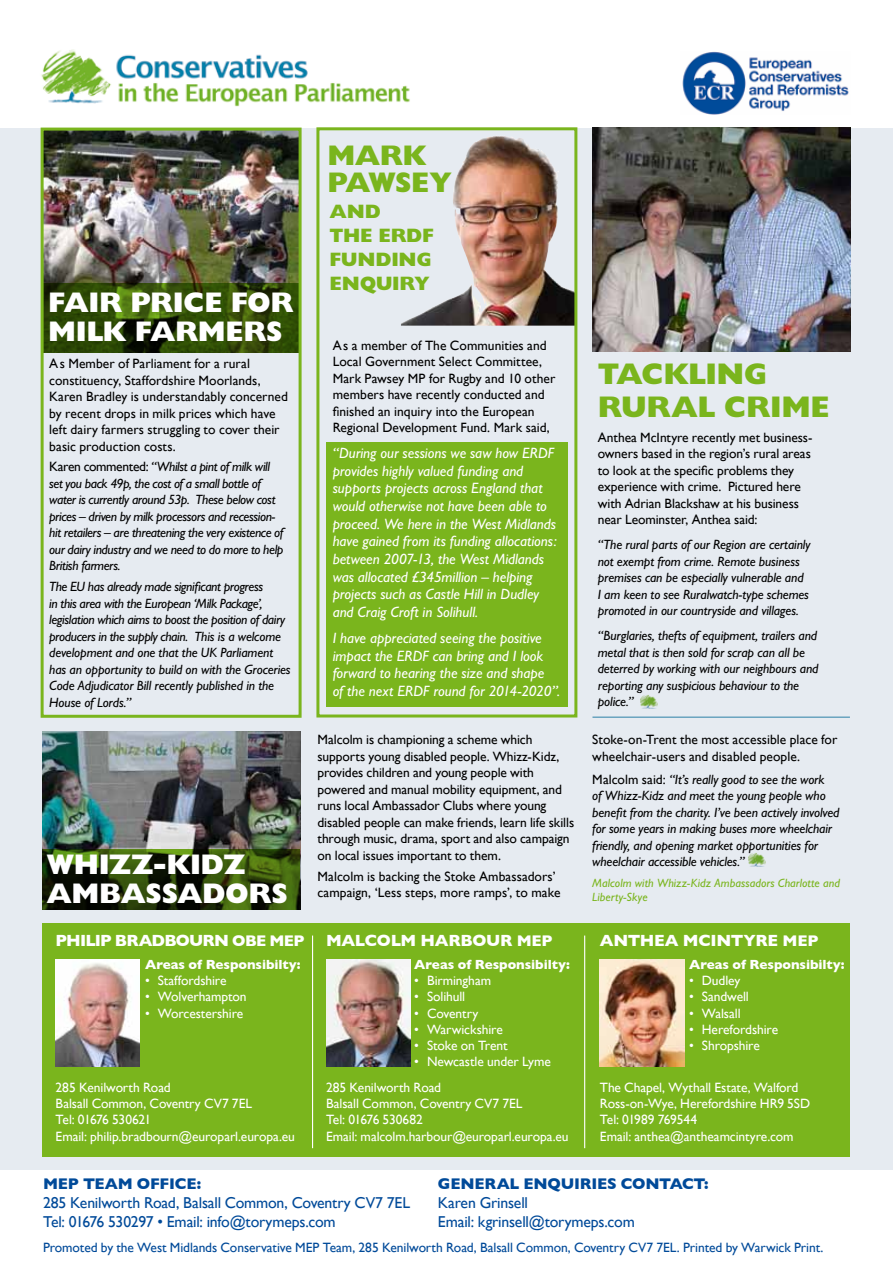
<style>
.page{position:relative;width:893px;height:1263px;background:#fff}
.page>*{position:absolute;margin:0;border:0;box-sizing:border-box;transform-origin:0 0}
.t1{font:800 30px/33px "Gill Sans";letter-spacing:-.015em;color:#7ab51d}
.t2{font:800 28.5px/28.5px "Gill Sans";letter-spacing:-.015em;color:#fff}
.t3{font:800 28.5px/27px "Gill Sans";letter-spacing:-.02em;color:#7ab51d}
.t4{font:800 19.5px/24px "Gill Sans";letter-spacing:-.01em;color:#7ab51d}
.t5{font:700 16.5px "Gill Sans";letter-spacing:-.02em;color:#fff}
.t6{font:700 16.5px "Gill Sans";letter-spacing:-.05em;color:#fff}
.t7{font:15.75px/18.9px "Gill Sans";letter-spacing:-.015em;color:#004a99}
.t8{font:700 15.75px "Gill Sans";letter-spacing:-.015em;color:#004a99}
.t9{font:italic 15px/17.7px "Gill Sans";color:#fff}
.t10{font:italic 13.5px/16.5px "Gill Sans";letter-spacing:-.015em;color:#000}
.t11{font:13.5px/16.5px "Gill Sans";color:#000}
.t12{font:13.5px/16.2px "Gill Sans";letter-spacing:-.005em;color:#fff}
.t13{font:13.5px "Gill Sans";letter-spacing:-.005em;color:#004a99}
.t14{font:700 13.5px "Gill Sans";letter-spacing:-.005em;color:#fff}
.t15{font:italic 12px/14.4px "Gill Sans";letter-spacing:.01em;color:#7ab51d}
.s1{font-style:normal}
.s2{font-size:15.75px}
</style>
<div class="page">
<div style="left:0;top:128px;width:893px;height:1041px;background:#e6ebf1"></div>
<div style="left:326px;top:442px;width:242px;height:265px;background:#7ab51d"></div>
<img style="left:401px;top:136px;width:172px;height:190px">
<img style="left:41px;top:49px;width:369px;height:58px">
<img style="left:45px;top:132px;width:253px;height:151px">
<img style="left:592px;top:128px;width:258px;height:224px">
<img style="left:42px;top:732px;width:258px;height:177px">
<img style="left:748px;top:853px;width:18px;height:13px">
<svg style="left:43px;top:849px;width:257px;height:60px;background:#263908"></svg>
<svg style="left:45px;top:283px;width:253px;height:69px;background:#2e4806"></svg>
<img style="left:682px;top:51px;width:167px;height:64px">
<hr style="left:592px;top:717px;width:258px;height:1px;background:#2b81a7">
<img style="left:640px;top:695px;width:18px;height:13px">
<div style="left:43px;top:923px;width:807px;height:234px;background:#7ab51d"></div>
<img style="left:600px;top:960px;width:84px;height:106px">
<img style="left:326px;top:960px;width:84px;height:106px">
<img style="left:56px;top:960px;width:84px;height:106px">
<hr style="left:312px;top:935px;width:1px;height:213px;background:#fff">
<hr style="left:584px;top:935px;width:1px;height:213px;background:#fff">
<div style="left:41px;top:128px;width:261px;height:590px;border:3px solid #7ab51d"></div>
<div style="left:316px;top:127px;width:261px;height:590px;border:3px solid #7ab51d"></div>
<h2 class="t2" style="left:48px;top:289px;width:152px">FAIR PRICEF</h2>
<h2 class="t2" style="left:48px;top:289px;width:247px;text-indent:199px">OR<br>MILKFARME RS</h2>
<p class="t11" style="left:49px;top:355px;width:240px">As Member of Parliament for a rural constituency, Staffordshire Moorlands, Karen Bradley is understandably concerned by recent drops in milk prices which have left dairy farmers struggling to cover their basic production costs.</p>
<p class="t10" style="left:49px;top:459px;width:236px"><span class="s1">Karen commented:</span> “Whilst a pint of milk will set you back 49p, the cost of a small bottle of water is currently around 53p. These below cost prices – driven by milk processors and recession&shy;hit retailers – are threatening the very existence of our dairy industry and we need to do more to help British farmers.</p>
<p class="t10" style="left:49px;top:578px;width:243px">The EU has already made significant progress<br>in this area with the European ‘Milk Package’, legislation which aims to boost the position of dairy producers in the supply chain. This is a welcome development and one that the UK Parliament has an opportunity to build on with the Groceries Code Adjudicator Bill recently published in the House of Lords.”</p>
<h2 class="t2" style="left:46px;top:851px;width:243px">WHIZZ-KIDZ<br>AM BASSADORS</h2>
<h2 class="t3" style="left:327px;top:142px;width:126px">MARK<br>PAWSEY</h2>
<h3 class="t4" style="left:330px;top:200px;width:106px">AND<br>THE ERDF<br>FUNDING<br>ENQUIRY</h3>
<p class="t11" style="left:333px;top:337px;width:224px">As a member of The Communities and Local Government Select Committee, Mark Pawsey MP for Rugby and 10 other members have recently conducted and finished an inquiry into the European Regional Development Fund. Mark said,</p>
<p class="t9" style="left:333px;top:444px;width:225px">“During our sessions we saw how ERDF provides highly valued funding and supports projects across England that would otherwise not have been able to proceed. We here in the West Midlands have gained from its funding allocations: between 2007-13, the West Midlands was allocated £345million – helping projects such as Castle Hill in Dudley and Craig Croft in Solihull.</p>
<p class="t9" style="left:333px;top:629px;width:229px">I have appreciated seeing the positive impact the ERDF can bring and I look forward to hearing the size and shape<br>of the next ERDF round for 2014-2020”.</p>
<p class="t11" style="left:317px;top:731px;width:258px">Malcolm is championing a scheme which supports young disabled people. Whizz-Kidz, provides children and young people with powered and manual mobility equipment, and runs local Ambassador Clubs where young disabled people can make friends, learn life skills through music, drama, sport and also campaign on local issues important to them.</p>
<p class="t11" style="left:317px;top:868px;width:244px">Malcolm is backing the Stoke Ambassadors’ campaign, ‘Less steps, more ramps’, to make</p>
<h1 class="t1" style="left:598px;top:357px;width:207px">TACKLING<br>RURAL C RIME</h1>
<p class="t11" style="left:598px;top:429px;width:216px">Anthea McIntyre recently met business&shy;owners based in the region’s rural areas to look at the specific problems they experience with crime. Pictured here with Adrian Blackshaw at his business near Leominster, Anthea said:</p>
<p class="t10" style="left:598px;top:537px;width:214px">“The rural parts of our Region are certainly not exempt from crime. Remote business premises can be especially vulnerable and<br>I am keen to see Ruralwatch-type schemes promoted in our countryside and villages.</p>
<p class="t10" style="left:598px;top:628px;width:222px">“Burglaries, thefts of equipment, trailers and metal that is then sold for scrap can all be deterred by working with our neighbours and reporting any suspicious behaviour to the police.”</p>
<p class="t11" style="left:592px;top:731px;width:247px">Stoke-on-Trent the most accessible place for wheelchair-users and disabled people.</p>
<p class="t10" style="left:592px;top:771px;width:249px"><span class="s1">Malcolm said:</span> “It’s really good to see the work<br>of Whizz-Kidz and meet the young people who benefit from the charity. I’ve been actively involved for some years in making buses more wheelchair friendly, and opening market opportunities for wheelchair accessible vehicles.”</p>
<p class="t15" style="left:592px;top:876px;width:249px">Malcolm with Whizz-Kidz Ambassadors Charlotte and<br>Liberty-Skye</p>
<p class="t6" style="left:56px;top:930px;width:250px">PHILIP BRADBOURN <span class="s2">OBE MEP</span></p>
<p class="t5" style="left:326px;top:930px;width:228px">MALCOLM HARBOUR <span class="s2">MEP</span></p>
<p class="t5" style="left:600px;top:930px;width:220px">ANTHEA MCINTYRE <span class="s2">MEP</span></p>
<p class="t14" style="left:145px;top:956px;width:157px">Areas of Responsibilty:</p>
<p class="t12" style="left:145px;top:972px;width:83px">• Staffordshire</p>
<p class="t12" style="left:145px;top:989px;width:103px">• Wolverhampton</p>
<p class="t12" style="left:145px;top:1005px;width:100px">• Worcestershire</p>
<p class="t14" style="left:414px;top:956px;width:157px">Areas of Responsibilty:</p>
<p class="t12" style="left:414px;top:972px;width:78px">• Birmingham</p>
<p class="t12" style="left:414px;top:989px;width:52px">• Solihull</p>
<p class="t12" style="left:414px;top:1005px;width:66px">• Coventry</p>
<p class="t12" style="left:414px;top:1021px;width:90px">• Warwickshire</p>
<p class="t12" style="left:414px;top:1037px;width:95px">• Stoke on Trent</p>
<p class="t12" style="left:414px;top:1053px;width:138px">• Newcastle under Lyme</p>
<p class="t14" style="left:689px;top:956px;width:157px">Areas of Responsibilty:</p>
<p class="t12" style="left:689px;top:972px;width:53px">• Dudley</p>
<p class="t12" style="left:689px;top:989px;width:61px">• Sandwell</p>
<p class="t12" style="left:689px;top:1005px;width:53px">• Walsall</p>
<p class="t12" style="left:689px;top:1021px;width:91px">• Herefordshire</p>
<p class="t12" style="left:689px;top:1037px;width:72px">• Shropshire</p>
<p class="t12" style="left:56px;top:1079px;width:241px">285 Kenilworth Road<br>Balsall Common, Coventry CV7 7EL<br>Tel: 01676 530621<br>Email: philip.bradbourn@europarl.europa.eu</p>
<p class="t12" style="left:326px;top:1079px;width:244px">285 Kenilworth Road<br>Balsall Common, Coventry CV7 7EL<br>Tel: 01676 530682<br>Email: malcolm.harbour@europarl.europa.eu</p>
<p class="t12" style="left:600px;top:1079px;width:212px">The Chapel, Wythall Estate, Walford<br>Ross-on-Wye, Herefordshire HR9 5SD<br>Tel: 01989 769544<br>Email: anthea@antheamcintyre.com</p>
<p class="t8" style="left:43px;top:1175px;width:160px">MEP TEAM OFFICE:</p>
<p class="t7" style="left:43px;top:1193px;width:369px">285 Kenilworth Road, Balsall Common, Coventry CV7 7EL<br>Tel: 01676 530297 • Email: info@torymeps.com</p>
<p class="t8" style="left:438px;top:1175px;width:272px">GENERAL ENQUIRIES CONTACT:</p>
<p class="t7" style="left:438px;top:1193px;width:198px">Karen Grinsell<br>Email: kgrinsell@torymeps.com</p>
<p class="t13" style="left:43px;top:1239px;width:782px">Promoted by the West Midlands Conservative MEP Team, 285 Kenilworth Road, Balsall Common, Coventry CV7 7EL. Printed by Warwick Print.</p>
</div>
